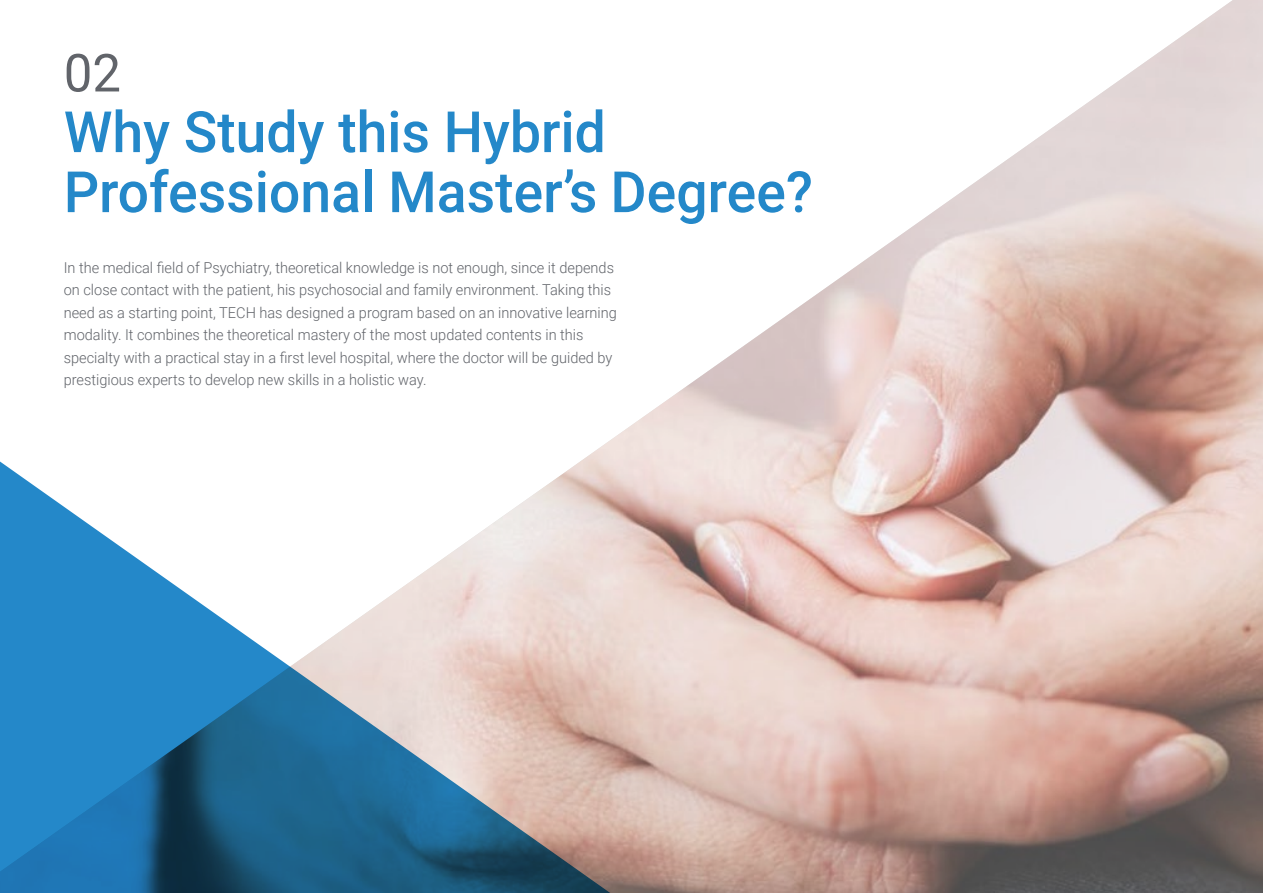
<style>
.page{position:relative;width:1263px;height:893px;background:#fff}
.page>*{position:absolute;margin:0;border:0;box-sizing:border-box;transform-origin:0 0}
.t1{font:500 57px/60px "Roboto";color:#2488c9}
.t2{font:52.5px "Roboto";color:#61646a}
.t3{font:300 15px/22.5px "Roboto";color:#61646a}
</style>
<div class="page">
<img style="left:602px;top:0;width:661px;height:893px">
<svg style="left:0;top:446px;width:640px;height:447px"></svg>
<h2 class="t2" style="left:64px;top:36px;width:59px">02</h2>
<h1 class="t1" style="left:64px;top:100px;width:750px">Why Study this Hybrid<br>Professional Master’s Degree?</h1>
<p class="t3" style="left:64px;top:255px;width:555px">In the medical field of Psychiatry, theoretical knowledge is not enough, since it depends on close contact with the patient, his psychosocial and family environment. Taking this need as a starting point, TECH has designed a program based on an innovative learning modality. It combines the theoretical mastery of the most updated contents in this specialty with a practical stay in a first level hospital, where the doctor will be guided by prestigious experts to develop new skills in a holistic way.</p>
</div>
